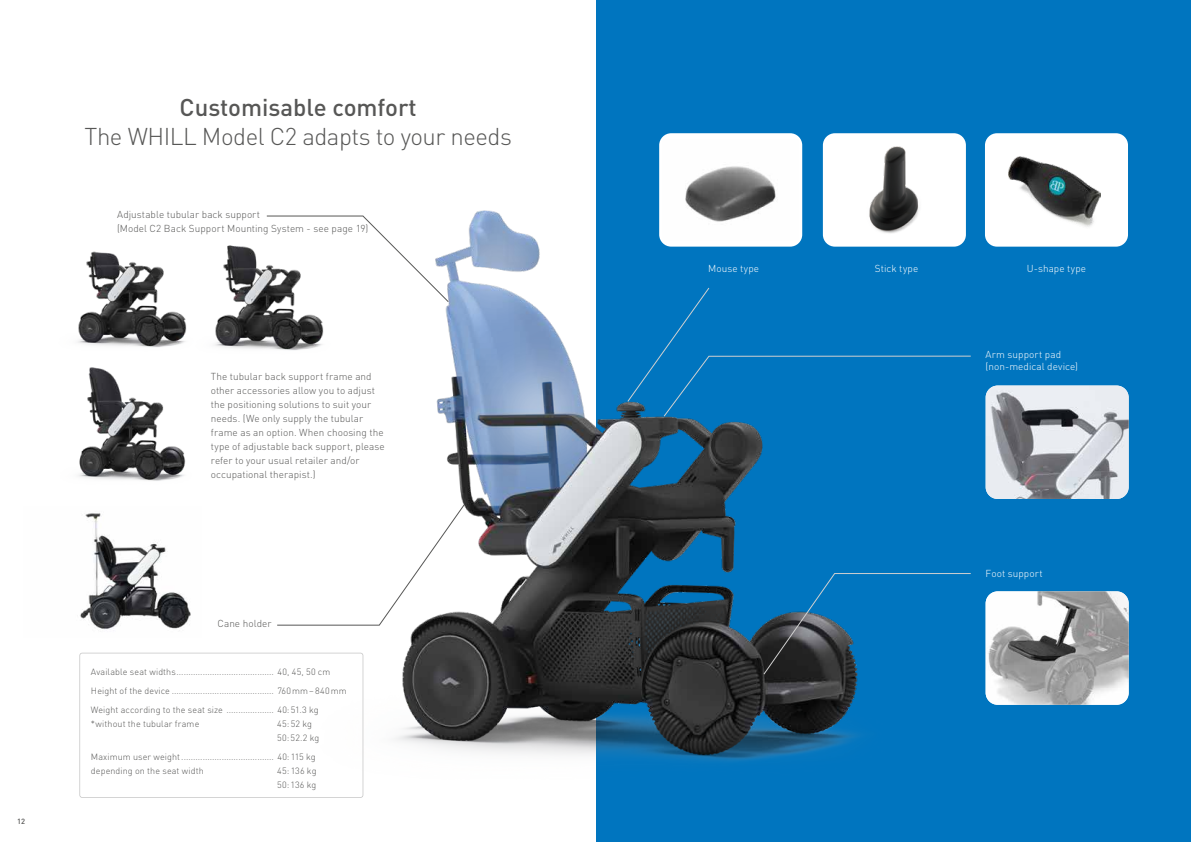
<style>
.page{position:relative;width:1191px;height:842px;background:#fff}
.page>*{position:absolute;margin:0;border:0;box-sizing:border-box;transform-origin:0 0}
.t1{font:300 24px "DIN Pro";letter-spacing:-.02em;color:#575756}
.t2{font:500 24px "DIN Pro";color:#575756}
.t3{font:300 10px/14px "DIN Pro";letter-spacing:.005em;color:#575756}
.t4{font:300 10px/12px "DIN Pro";letter-spacing:.005em;color:#fff}
.t5{font:300 9px/14px "DIN Pro";letter-spacing:.01em;color:#575756}
.t6{font:500 7.5px "DIN Pro";color:#575756}
</style>
<div class="page">
<div style="left:596px;top:0;width:595px;height:842px;background:#0075bf"></div>
<img style="left:180px;top:164px;width:875px;height:632px">
<img style="left:77px;top:206px;width:156px;height:137px">
<img style="left:164px;top:209px;width:206px;height:165px">
<img style="left:78px;top:343px;width:153px;height:162px">
<img style="left:80px;top:507px;width:121px;height:131px">
<svg style="left:266px;top:216px;width:183px;height:86px"></svg>
<svg style="left:627px;top:288px;width:344px;height:128px"></svg>
<svg style="left:763px;top:573px;width:208px;height:101px"></svg>
<img style="left:985px;top:591px;width:143px;height:114px">
<img style="left:985px;top:386px;width:143px;height:113px">
<svg style="left:79px;top:653px;width:284px;height:145px"></svg>
<div style="left:823px;top:133px;width:143px;height:114px;background:#fff;border-radius:12px"></div>
<img style="left:869px;top:146px;width:50px;height:87px">
<div style="left:659px;top:133px;width:143px;height:114px;background:#fff;border-radius:12px"></div>
<img style="left:685px;top:166px;width:91px;height:56px">
<div style="left:985px;top:133px;width:143px;height:114px;background:#fff;border-radius:12px"></div>
<img style="left:1008px;top:156px;width:92px;height:71px">
<p class="t6" style="left:17px;top:816px;width:9px">12</p>
<h1 class="t2" style="left:180px;top:88px;width:239px">Customisable comfort</h1>
<h1 class="t1" style="left:85px;top:118px;width:429px">The WHILL Model C2 adapts to your needs</h1>
<p class="t3" style="left:117px;top:207px;width:253px">Adjustable tubular back support<br>(Model C2 Back Support Mounting System - see page 19)</p>
<p class="t3" style="left:211px;top:368px;width:176px">The tubular back support frame and other accessories allow you to adjust the positioning solutions to suit your needs. (We only supply the tubular frame as an option. When choosing the type of adjustable back support, please refer to your usual retailer and/or occupational therapist.)</p>
<p class="t3" style="left:217px;top:615px;width:56px">Cane holder</p>
<p class="t5" style="left:91px;top:661px;width:257px;line-height:19.1px">Available seat widths......................................... 40, 45, 50 cm<br>Height of the device ........................................... 760mm–840mm<br>Weight according to the seat size .................... 40:51.3 kg</p>
<p class="t5" style="left:91px;top:716px;width:110px">*without the tubular frame</p>
<p class="t5" style="left:277px;top:716px;width:43px">45:52 kg<br>50:52.2 kg</p>
<p class="t5" style="left:91px;top:749px;width:226px">Maximum user weight....................................... 40:115 kg depending on the seat width</p>
<p class="t5" style="left:277px;top:763px;width:41px">45:136 kg<br>50:136 kg</p>
<p class="t4" style="left:708px;top:262px;width:53px">Mouse type</p>
<p class="t4" style="left:875px;top:262px;width:45px">Stick type</p>
<p class="t4" style="left:1026px;top:262px;width:61px">U-shape type</p>
<p class="t4" style="left:985px;top:347px;width:94px">Arm support pad (non-medical device)</p>
<p class="t4" style="left:985px;top:567px;width:58px">Foot support</p>
</div>
